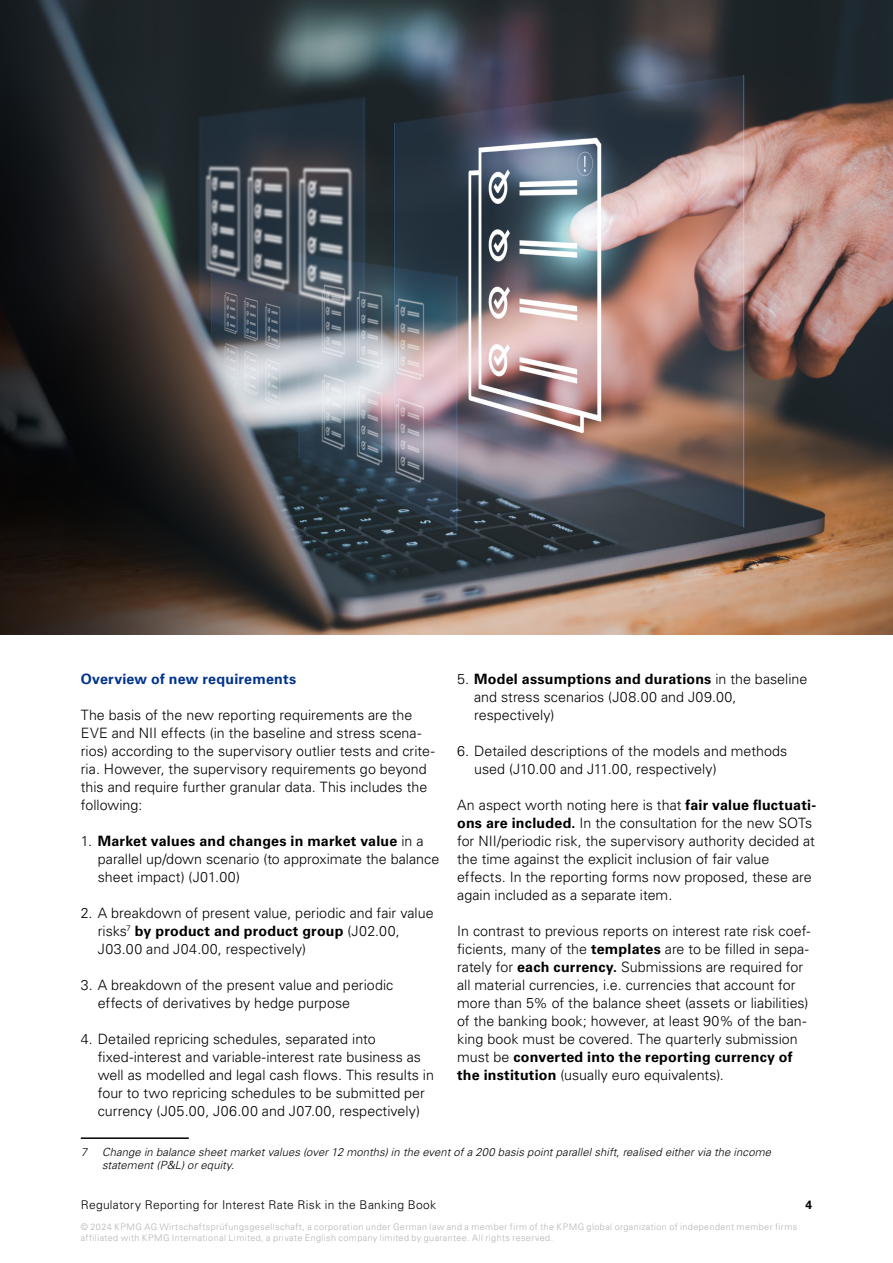
<style>
.page{position:relative;width:893px;height:1263px;background:#fff}
.page>*{position:absolute;margin:0;border:0;box-sizing:border-box;transform-origin:0 0}
.t1{font:300 14.25px/18px "Univers LT Std";color:#000}
.t2{font:700 14.25px "Univers LT Std";letter-spacing:.015em;color:#00338d}
.t3{font:300 12px "Univers LT Std";letter-spacing:.025em;color:#000}
.t4{font:700 12px "Univers LT Std";color:#000}
.t5{font:italic 300 11.25px/13.5px "Univers LT Std";letter-spacing:.01em;color:#000}
.t6{font:300 9px/10.8px "Univers LT Std";letter-spacing:.045em;color:#b2b2b2}
.s1{font-weight:700}
</style>
<div class="page">
<hr style="left:81px;top:1137px;width:108px;height:2px;background:#000">
<img style="left:0;top:0;width:893px;height:634px">
<p class="t2" style="left:81px;top:671px;width:217px">Overview of new requirements</p>
<p class="t1" style="left:81px;top:706px;width:355px">The basis of the new reporting requirements are the EVE and NII effects (in the baseline and stress scena&shy;rios) according to the supervisory outlier tests and crite&shy;ria. However, the supervisory requirements go beyond this and require further granular data. This includes the following:</p>
<p class="t1" style="left:98px;top:832px;width:343px;text-indent:-17px">1. <span class="s1">Market values and changes in market value</span> in a parallel up/down scenario (to approximate the balance sheet impact) (J01.00)</p>
<p class="t1" style="left:98px;top:904px;width:337px;text-indent:-17px">2. A breakdown of present value, periodic and fair value risks<sup>7</sup> <span class="s1">by product and product group</span> (J02.00,<br>J03.00 and J04.00, respectively)</p>
<p class="t1" style="left:98px;top:976px;width:297px;text-indent:-17px">3. A breakdown of the present value and periodic effects of derivatives by hedge purpose</p>
<p class="t1" style="left:98px;top:1030px;width:338px;text-indent:-17px">4. Detailed repricing schedules, separated into fixed-interest and variable-interest rate business as well as modelled and legal cash flows. This results in four to two repricing schedules to be submitted per currency (J05.00, J06.00 and J07.00, respectively)</p>
<p class="t1" style="left:474px;top:670px;width:335px;text-indent:-17px">5. <span class="s1">Model assumptions and durations</span> in the baseline and stress scenarios (J08.00 and J09.00, respectively)</p>
<p class="t1" style="left:474px;top:742px;width:315px;text-indent:-17px">6. Detailed descriptions of the models and methods used (J10.00 and J11.00, respectively)</p>
<p class="t1" style="left:457px;top:796px;width:360px">An aspect worth noting here is that <span class="s1">fair value fluctuati&shy;ons are included.</span> In the consultation for the new SOTs for NII/periodic risk, the supervisory authority decided at the time against the explicit inclusion of fair value effects. In the reporting forms now proposed, these are again included as a separate item.</p>
<p class="t1" style="left:457px;top:922px;width:355px">In contrast to previous reports on interest rate risk coef&shy;ficients, many of the <span class="s1">templates</span> are to be filled in sepa&shy;rately for <span class="s1">each currency.</span> Submissions are required for all material currencies, i.e. currencies that account for more than 5% of the balance sheet (assets or liabilities) of the banking book; however, at least 90% of the ban&shy;king book must be covered. The quarterly submission must be <span class="s1">converted into the reporting currency of the institution</span> (usually euro equivalents).</p>
<p class="t5" style="left:81px;top:1145px;width:8px">7</p>
<p class="t5" style="left:102px;top:1145px;width:671px">Change in balance sheet market values (over 12 months) in the event of a 200 basis point parallel shift, realised either via the income statement (P&amp;L) or equity.</p>
<p class="t3" style="left:81px;top:1197px;width:357px">Regulatory Reporting for Interest Rate Risk in the Banking Book</p>
<p class="t4" style="left:805px;top:1198px;width:8px">4</p>
<p class="t6" style="left:81px;top:1221px;width:718px">© 2024 KPMG AG Wirtschaftsprüfungsgesellschaft, a corporation under German law and a member firm of the KPMG global organization of independent member firms affiliated with KPMG International Limited, a private English company limited by guarantee. All rights reserved.</p>
</div>
